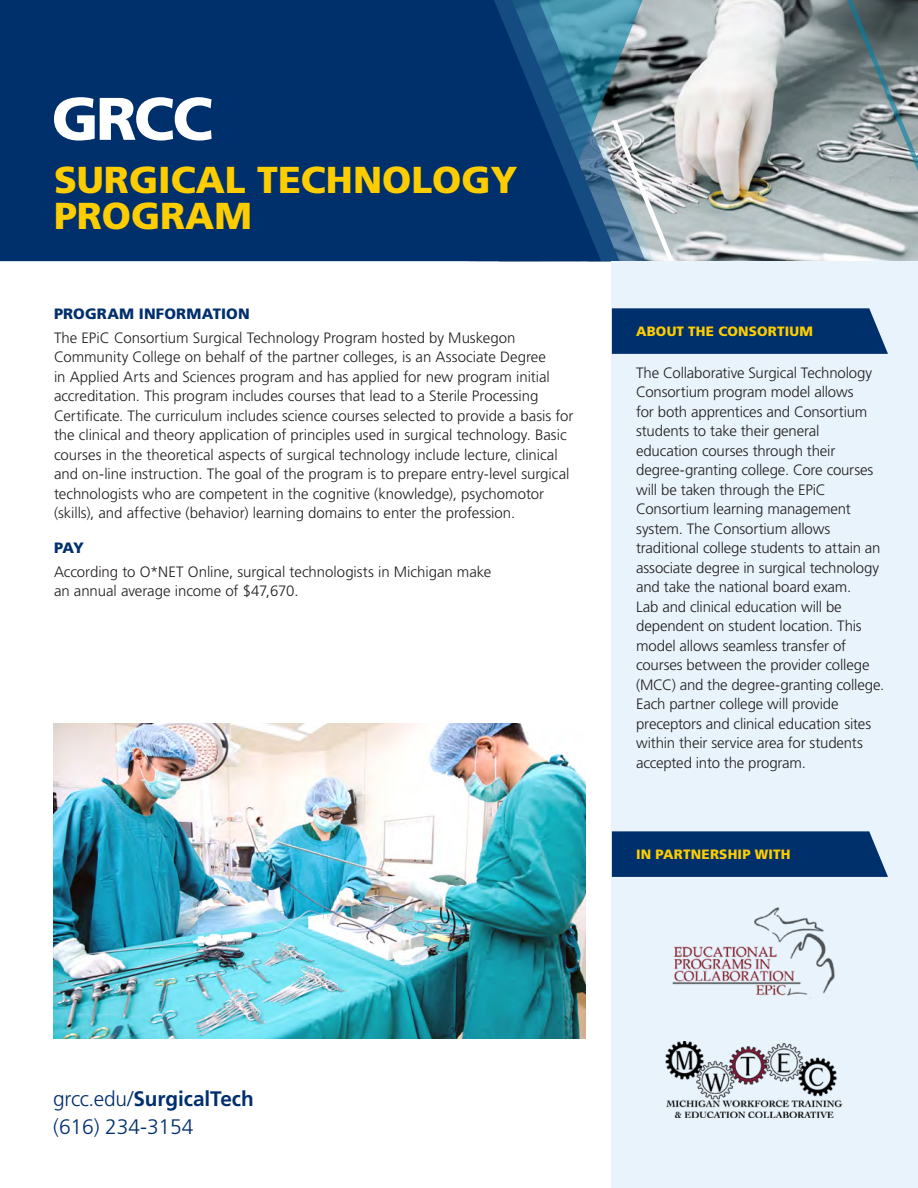
<style>
.page{position:relative;width:918px;height:1188px;background:#fff}
.page>*{position:absolute;margin:0;border:0;box-sizing:border-box;transform-origin:0 0}
.t1{font:900 37.5px/36px "Frutiger LT Std";color:#fecd00}
.t2{font:300 21px/27.3px "Frutiger LT Std";letter-spacing:-.005em;color:#002f6e}
.Body{font:300 15px/19.5px "Frutiger LT Std";letter-spacing:-.005em;color:#231f20}
.Head{font:900 15px "Frutiger LT Std";letter-spacing:.01em;color:#002f6e}
.t3{font:900 13.5px "Frutiger LT Std";letter-spacing:.015em;color:#fecd00}
.s1{font-weight:700}
</style>
<div class="page">
<img style="left:674px;top:0;width:244px;height:261px">
<div style="left:0;top:0;width:465px;height:261px;background:#00306b"></div>
<div style="left:465px;top:0;width:23px;height:261px;background:#00306b"></div>
<svg style="left:838px;top:0;width:80px;height:213px;background:#828f92"></svg>
<svg style="left:488px;top:0;width:186px;height:261px;background:#416b8d"></svg>
<svg style="left:54px;top:97px;width:158px;height:44px"></svg>
<div style="left:612px;top:261px;width:306px;height:927px;background:#e8f3fc"></div>
<svg style="left:612px;top:308px;width:276px;height:46px;background:#093770"></svg>
<img style="left:53px;top:723px;width:533px;height:316px">
<img style="left:672px;top:907px;width:163px;height:92px">
<img style="left:665px;top:1042px;width:177px;height:76px">
<svg style="left:612px;top:831px;width:276px;height:46px;background:#093770"></svg>
<p class="t1" style="left:54px;top:162px;width:465px">SURGICAL TECHNOLOGY<br>PROGRAM</p>
<p class="Head" style="left:54px;top:305px;width:197px">PROGRAM INFORMATION</p>
<p class="Body" style="left:54px;top:328px;width:521px">The EPiC Consortium Surgical Technology Program hosted by Muskegon Community College on behalf of the partner colleges, is an Associate Degree<br>in Applied Arts and Sciences program and has applied for new program initial accreditation. This program includes courses that lead to a Sterile Processing Certificate. The curriculum includes science courses selected to provide a basis for the clinical and theory application of principles used in surgical technology. Basic courses in the theoretical aspects of surgical technology include lecture, clinical and on-line instruction. The goal of the program is to prepare entry-level surgical technologists who are competent in the cognitive (knowledge), psychomotor (skills), and affective (behavior) learning domains to enter the profession.</p>
<p class="Head" style="left:54px;top:538px;width:31px">PAY</p>
<p class="Body" style="left:54px;top:562px;width:439px">According to O*NET Online, surgical technologists in Michigan make an annual average income of $47,670.</p>
<p class="t3" style="left:636px;top:323px;width:179px">ABOUT THE CONSORTIUM</p>
<p class="Body" style="left:636px;top:363px;width:250px">The Collaborative Surgical Technology Consortium program model allows<br>for both apprentices and Consortium students to take their general education courses through their degree-granting college. Core courses will be taken through the EPiC Consortium learning management system. The Consortium allows traditional college students to attain an associate degree in surgical technology and take the national board exam.<br>Lab and clinical education will be dependent on student location. This model allows seamless transfer of courses between the provider college (MCC) and the degree-granting college.<br>Each partner college will provide preceptors and clinical education sites within their service area for students accepted into the program.</p>
<p class="t3" style="left:636px;top:846px;width:156px">IN PARTNERSHIP WITH</p>
<p class="t2" style="left:53px;top:1086px;width:202px">grcc.edu/<span class="s1">SurgicalTech </span>(616) 234-3154</p>
</div>
